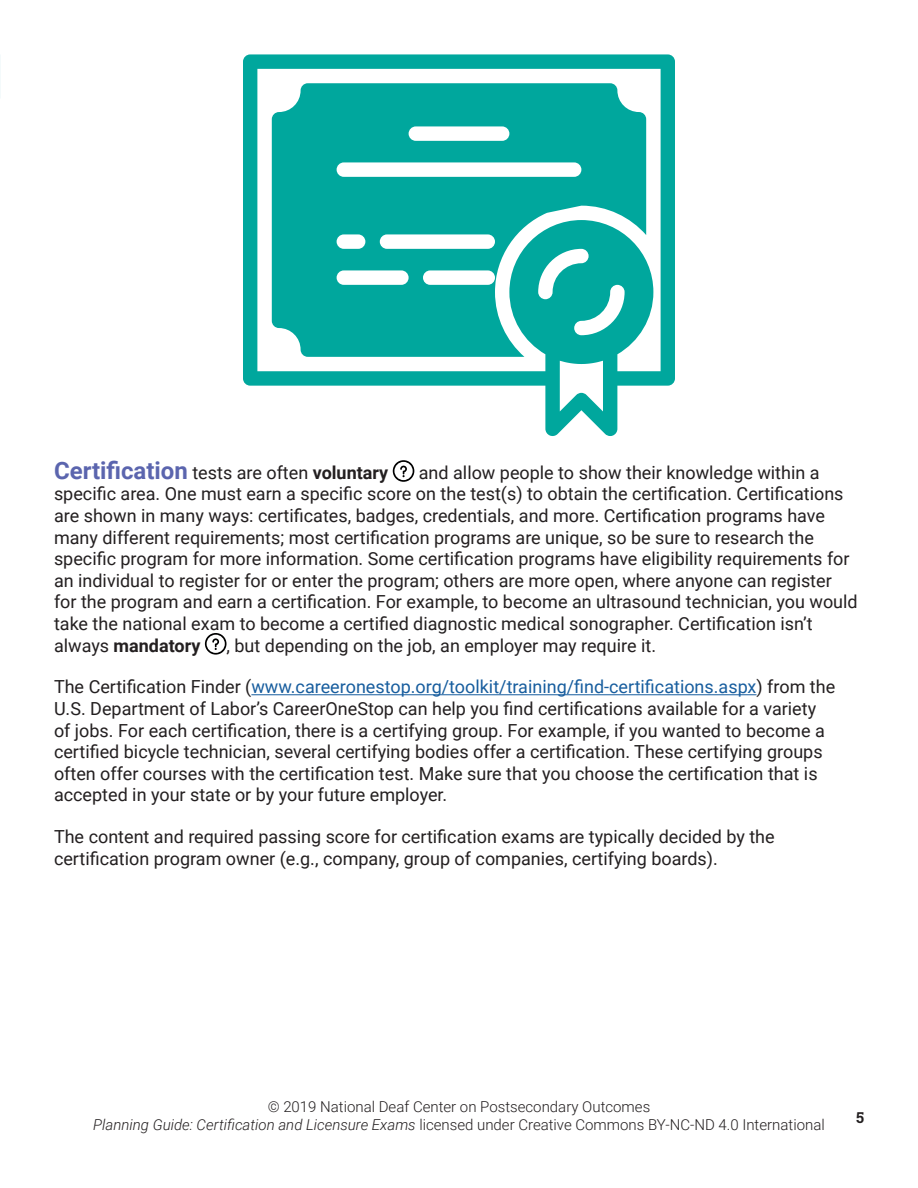
<style>
.page{position:relative;width:918px;height:1188px;background:#fff}
.page>*{position:absolute;margin:0;border:0;box-sizing:border-box;transform-origin:0 0}
.t1{font:700 24px "Roboto";color:#5b65ae}
.t2{font:18px/21.6px "Roboto";color:#231f20}
.t3{font:300 15px/18px "Roboto";color:#231f20;text-align:center}
.t4{font:700 15px "Roboto Slab";color:#231f20}
.s1{font-weight:400;font-size:18px;color:#231f20}
.s2{font-size:18px;color:#231f20}
.s3{font-weight:700}
.s4{color:#175d9e}
.s5{font-style:italic}
</style>
<div class="page">
<hr style="left:251px;top:694px;width:506px;height:1px;background:#175d9e">
<svg style="left:243px;top:54px;width:432px;height:382px"></svg>
<svg style="left:272px;top:83px;width:374px;height:274px;background:#29b5ac"></svg>
<svg style="left:393px;top:460px;width:21px;height:22px"></svg>
<svg style="left:205px;top:633px;width:22px;height:22px"></svg>
<p class="t1" style="left:54px;top:453px;width:336px">Certification <span class="s1">tests are often</span> <span class="s2">voluntary</span></p>
<p class="t2" style="left:54px;top:461px;width:805px;text-indent:365px">and allow people to show their knowledge within a specific area. One must earn a specific score on the test(s) to obtain the certification. Certifications are shown in many ways: certificates, badges, credentials, and more. Certification programs have many different requirements; most certification programs are unique, so be sure to research the specific program for more information. Some certification programs have eligibility requirements for an individual to register for or enter the program; others are more open, where anyone can register for the program and earn a certification. For example, to become an ultrasound technician, you would take the national exam to become a certified diagnostic medical sonographer. Certification isn’t always <span class="s3">mandatory</span></p>
<p class="t2" style="left:227px;top:634px;width:431px">, but depending on the job, an employer may require it.</p>
<p class="t2" style="left:54px;top:676px;width:783px">The Certification Finder (<span class="s4">www.careeronestop.org/toolkit/training/find-certifications.aspx</span>) from the U.S. Department of Labor’s CareerOneStop can help you find certifications available for a variety of jobs. For each certification, there is a certifying group. For example, if you wanted to become a certified bicycle technician, several certifying bodies offer a certification. These certifying groups often offer courses with the certification test. Make sure that you choose the certification that is accepted in your state or by your future employer.</p>
<p class="t2" style="left:54px;top:825px;width:722px">The content and required passing score for certification exams are typically decided by the certification program owner (e.g., company, group of companies, certifying boards).</p>
<p class="t3" style="left:93px;top:1097px;width:733px">© 2019 National Deaf Center on Postsecondary Outcomes<br><span class="s5">Planning Guide: Certification and Licensure Exams</span> licensed under Creative Commons BY-NC-ND 4.0 International</p>
<p class="t4" style="left:856px;top:1107px;width:9px">5</p>
</div>
